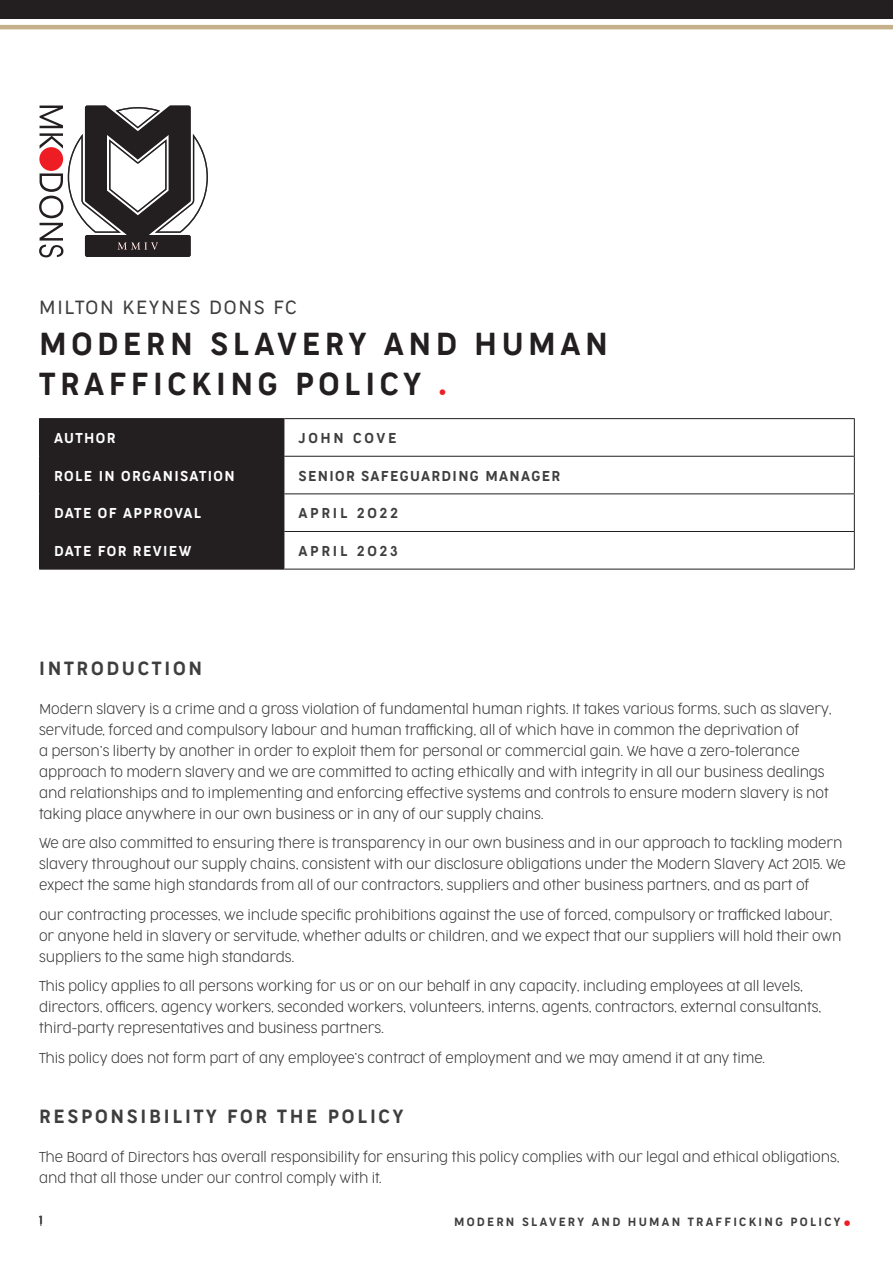
<style>
.page{position:relative;width:893px;height:1263px;background:#fff}
.page>*{position:absolute;margin:0;border:0;box-sizing:border-box;transform-origin:0 0}
.t1{font:300 30px/40.5px "Cocogoose Narrow";letter-spacing:.15em;color:#231f20}
.t2{font:900 30px "Avenir";color:#ee1d23}
.t3{font:300 18px "Cocogoose Narrow";letter-spacing:.15em;color:#3e3e3f}
.t4{font:300 18px "Cocogoose Narrow";letter-spacing:.1em;color:#3e3e3f}
.t5{font:200 13.5px/21px "Cocogoose Narrow";letter-spacing:-.01em;color:#312f30}
.t6{font:300 13.5px "Cocogoose Narrow";letter-spacing:.1em;color:#fff}
.t7{font:300 13.5px "Cocogoose Narrow";letter-spacing:.2em;color:#3e3e3f}
.t8{font:300 13.5px "Cocogoose Narrow";letter-spacing:.1em;color:#3e3e3f}
.t9{font:300 11.25px "Cocogoose Narrow";letter-spacing:.2em;color:#3e3e3f}
.s1{font-family:"Avenir";font-weight:900;color:#ee1d23}
.s2{font-weight:300;font-size:11.25px;color:#3e3e3f}
</style>
<div class="page">
<div style="left:0;top:0;width:893px;height:19px;background:#231f20"></div>
<hr style="left:0;top:25px;width:893px;height:4px;background:#c5b08b">
<svg style="left:39px;top:106px;width:169px;height:151px"></svg>
<div style="left:40px;top:419px;width:244px;height:150px;background:#231f20"></div>
<hr style="left:39px;top:418px;width:245px;height:1px;background:#231f20">
<hr style="left:39px;top:419px;width:1px;height:37px;background:#231f20">
<hr style="left:284px;top:419px;width:1px;height:37px;background:#231f20">
<hr style="left:39px;top:456px;width:245px;height:1px;background:#231f20">
<hr style="left:39px;top:457px;width:1px;height:36px;background:#231f20">
<hr style="left:284px;top:457px;width:1px;height:36px;background:#231f20">
<hr style="left:39px;top:493px;width:245px;height:1px;background:#231f20">
<hr style="left:39px;top:494px;width:1px;height:37px;background:#231f20">
<hr style="left:284px;top:494px;width:1px;height:37px;background:#231f20">
<hr style="left:39px;top:531px;width:245px;height:1px;background:#231f20">
<hr style="left:39px;top:532px;width:1px;height:37px;background:#231f20">
<hr style="left:284px;top:532px;width:1px;height:37px;background:#231f20">
<hr style="left:39px;top:569px;width:245px;height:1px;background:#231f20">
<hr style="left:284px;top:418px;width:571px;height:1px;background:#231f20">
<hr style="left:854px;top:419px;width:1px;height:37px;background:#231f20">
<hr style="left:284px;top:456px;width:571px;height:1px;background:#231f20">
<hr style="left:854px;top:457px;width:1px;height:36px;background:#231f20">
<hr style="left:284px;top:493px;width:571px;height:1px;background:#231f20">
<hr style="left:854px;top:494px;width:1px;height:37px;background:#231f20">
<hr style="left:284px;top:531px;width:571px;height:1px;background:#231f20">
<hr style="left:854px;top:532px;width:1px;height:37px;background:#231f20">
<hr style="left:284px;top:569px;width:571px;height:1px;background:#231f20">
<p class="t4" style="left:39px;top:296px;width:259px">MILTON KEYNES DONS FC</p>
<p class="t1" style="left:39px;top:323px;width:570px">MODERN SLAVERY AND HUMAN<br>TRAFFICKING POLICY <span class="s1">.</span></p>
<p class="t6" style="left:54px;top:429px;width:63px">AUTHOR</p>
<p class="t7" style="left:298px;top:429px;width:99px">JOHN COVE</p>
<p class="t6" style="left:54px;top:466px;width:182px">ROLE IN ORGANISATION</p>
<p class="t8" style="left:298px;top:466px;width:263px">SENIOR SAFEGUARDING MANAGER</p>
<p class="t6" style="left:54px;top:504px;width:149px">DATE OF APPROVAL</p>
<p class="t7" style="left:298px;top:504px;width:101px">APRIL 2022</p>
<p class="t6" style="left:54px;top:542px;width:139px">DATE FOR REVIEW</p>
<p class="t7" style="left:298px;top:542px;width:101px">APRIL 2023</p>
<p class="t3" style="left:39px;top:656px;width:165px">INTRODUCTION</p>
<p class="t5" style="left:39px;top:698px;width:794px">Modern slavery is a crime and a gross violation of fundamental human rights. It takes various forms, such as slavery, servitude, forced and compulsory labour and human trafficking, all of which have in common the deprivation of<br>a person’s liberty by another in order to exploit them for personal or commercial gain. We have a zero-tolerance approach to modern slavery and we are committed to acting ethically and with integrity in all our business dealings and relationships and to implementing and enforcing effective systems and controls to ensure modern slavery is not taking place anywhere in our own business or in any of our supply chains.</p>
<p class="t5" style="left:39px;top:833px;width:808px">We are also committed to ensuring there is transparency in our own business and in our approach to tackling modern slavery throughout our supply chains, consistent with our disclosure obligations under the Modern Slavery Act 2015. We expect the same high standards from all of our contractors, suppliers and other business partners, and as part of</p>
<p class="t5" style="left:39px;top:904px;width:804px">our contracting processes, we include specific prohibitions against the use of forced, compulsory or trafficked labour, or anyone held in slavery or servitude, whether adults or children, and we expect that our suppliers will hold their own suppliers to the same high standards.</p>
<p class="t5" style="left:39px;top:976px;width:784px">This policy applies to all persons working for us or on our behalf in any capacity, including employees at all levels, directors, officers, agency workers, seconded workers, volunteers, interns, agents, contractors, external consultants, third-party representatives and business partners.</p>
<p class="t5" style="left:39px;top:1047px;width:727px">This policy does not form part of any employee’s contract of employment and we may amend it at any time.</p>
<p class="t3" style="left:39px;top:1104px;width:366px">RESPONSIBILITY FOR THE POLICY</p>
<p class="t5" style="left:39px;top:1147px;width:802px">The Board of Directors has overall responsibility for ensuring this policy complies with our legal and ethical obligations, and that all those under our control comply with it.</p>
<p class="t5" style="left:39px;top:1210px;width:5px">1<span class="s2">1</span></p>
<p class="t9" style="left:454px;top:1214px;width:388px">MODERN SLAVERY AND HUMAN TRAFFICKING POLICY</p>
<h1 class="t2" style="left:843px;top:1189px;width:10px">.</h1>
</div>
